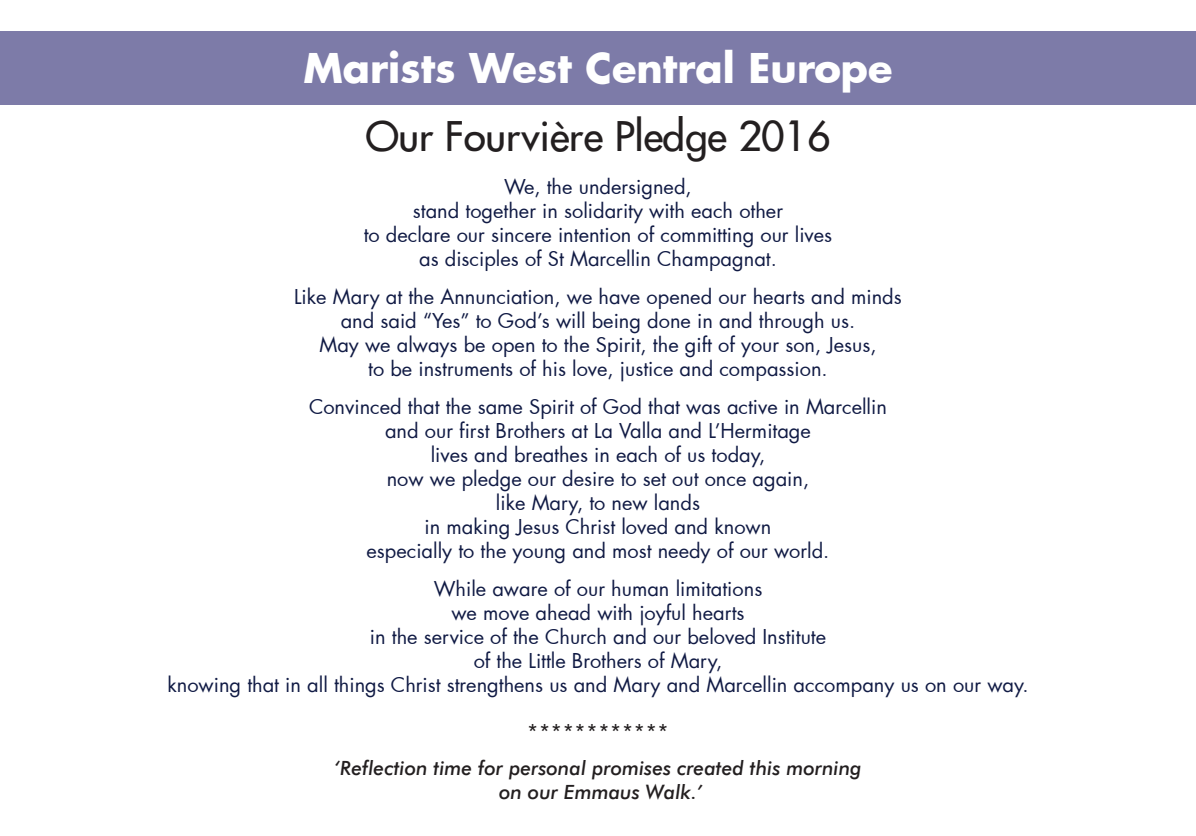
<style>
.page{position:relative;width:1196px;height:836px;background:#fff}
.page>*{position:absolute;margin:0;border:0;box-sizing:border-box;transform-origin:0 0}
.t1{font:700 40px "Futura";color:#fff}
.t2{font:40px "Futura 2";color:#231f20}
.t3{font:20px/24px "Futura";color:#101a44;text-align:center}
.t4{font:italic 500 20px/24px "Futura BT";color:#231f20;text-align:center}
.t5{font:20px "Futura";color:#231f20}
</style>
<div class="page">
<div style="left:0;top:31px;width:1195px;height:74px;background:#7d7ba8"></div>
<h1 class="t1" style="left:303px;top:40px;width:590px">Marists West Central Europe</h1>
<h1 class="t2" style="left:365px;top:110px;width:466px">Our Fourvière Pledge 2016</h1>
<p class="t3" style="left:363px;top:174px;width:470px">We, the undersigned,<br>stand together in solidarity with each other<br>to declare our sincere intention of committing our lives as disciples of St Marcellin Champagnat.</p>
<p class="t3" style="left:294px;top:284px;width:609px">Like Mary at the Annunciation, we have opened our hearts and minds and said “Yes” to God’s will being done in and through us.<br>May we always be open to the Spirit, the gift of your son, Jesus,<br>to be instruments of his love, justice and compassion.</p>
<p class="t3" style="left:309px;top:394px;width:579px">Convinced that the same Spirit of God that was active in Marcellin and our first Brothers at La Valla and L’Hermitage<br>lives and breathes in each of us today,<br>now we pledge our desire to set out once again,<br>like Mary, to new lands<br>in making Jesus Christ loved and known<br>especially to the young and most needy of our world.</p>
<p class="t3" style="left:167px;top:576px;width:862px">While aware of our human limitations<br>we move ahead with joyful hearts<br>in the service of the Church and our beloved Institute<br>of the Little Brothers of Mary,<br>knowing that in all things Christ strengthens us and Mary and Marcellin accompany us on our way.</p>
<p class="t5" style="left:527px;top:717px;width:144px">************</p>
<p class="t4" style="left:334px;top:755px;width:529px">‘Reflection time for personal promises created this morning on our Emmaus Walk.’</p>
</div>
